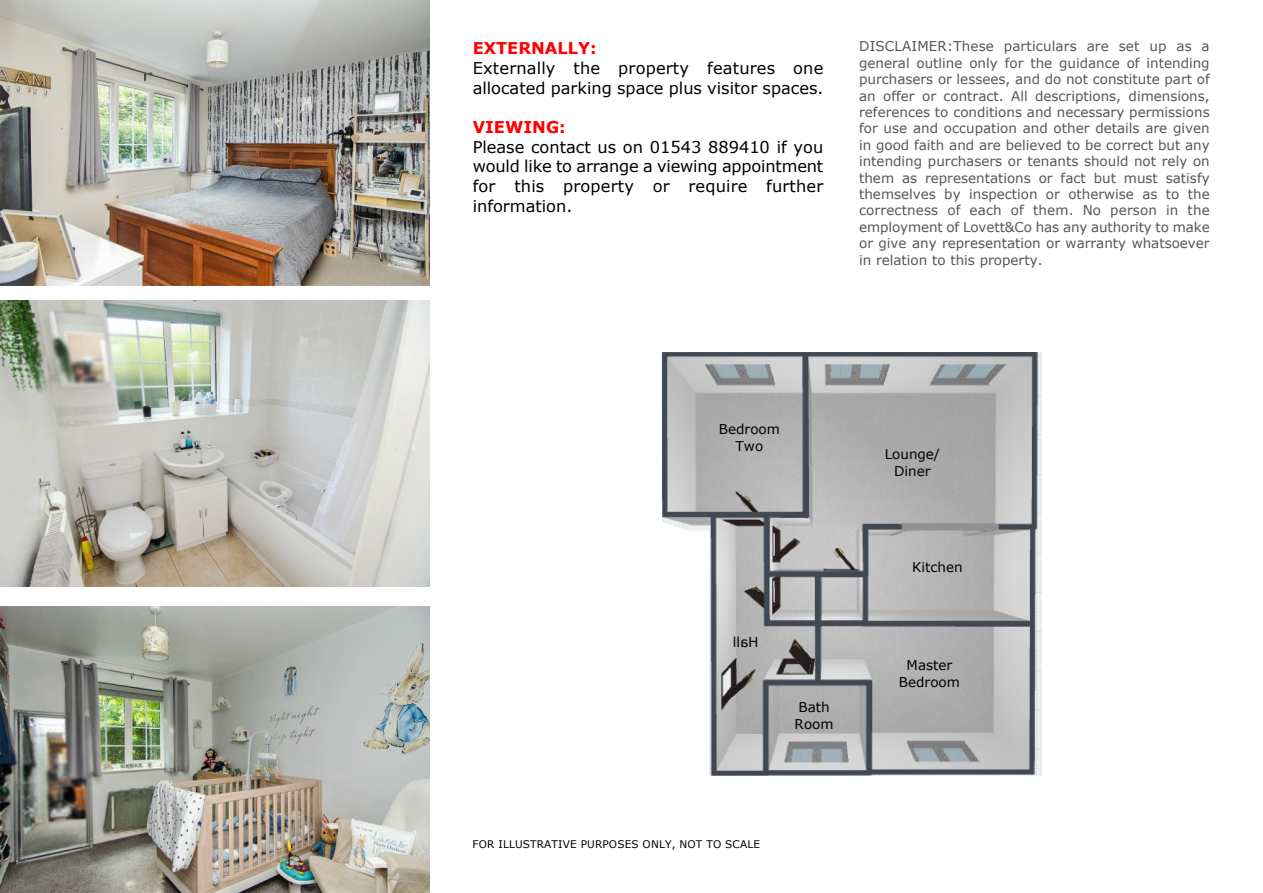
<style>
.page{position:relative;width:1263px;height:893px;background:#fff}
.page>*{position:absolute;margin:0;border:0;box-sizing:border-box;transform-origin:0 0}
.t1{font:16.2px/19.8px "Verdana";letter-spacing:.01em;color:#000}
.t2{font:700 16.2px "Verdana";color:#f00}
.t3{font:13.5px/16.4px "Verdana";color:#565656;text-align:justify}
.t4{font:13.5px/16.4px "Verdana";color:#000;text-align:center}
.t5{font:10.5px "Verdana";letter-spacing:.015em;color:#000}
</style>
<div class="page">
<img style="left:0;top:300px;width:429px;height:286px">
<img style="left:0;top:0;width:429px;height:286px">
<img style="left:0;top:607px;width:429px;height:286px">
<img style="left:662px;top:352px;width:380px;height:424px">
<div style="left:621px;top:530px;width:89px;height:252px;background:#fff"></div>
<svg style="left:662px;top:495px;width:95px;height:263px"></svg>
<p class="t2" style="left:473px;top:42px;width:125px">EXTERNALLY:</p>
<p class="t1" style="left:473px;top:59px;width:352px">Externally the property features one allocated parking space plus visitor spaces.</p>
<p class="t2" style="left:473px;top:121px;width:94px">VIEWING:</p>
<p class="t1" style="left:473px;top:138px;width:352px;text-align:justify">Please contact us on 01543 889410 if you would like to arrange a viewing appointment for this property or require further information.</p>
<p class="t3" style="left:859px;top:39px;width:352px">DISCLAIMER:These particulars are set up as a general outline only for the guidance of intending purchasers or lessees, and do not constitute part of an offer or contract. All descriptions, dimensions, references to conditions and necessary permissions for use and occupation and other details are given in good faith and are believed to be correct but any intending purchasers or tenants should not rely on them as representations or fact but must satisfy themselves by inspection or otherwise as to the correctness of each of them. No person in the employment of Lovett&amp;Co has any authority to make or give any representation or warranty whatsoever in relation to this property.</p>
<p class="t4" style="left:719px;top:422px;width:63px">Bedroom<br>Two</p>
<p class="t4" style="left:795px;top:700px;width:40px;text-align:left">Bath<br>Room</p>
<p class="t5" style="left:472px;top:840px;width:289px">FOR ILLUSTRATIVE PURPOSES ONLY, NOT TO SCALE</p>
<p class="t4" style="left:885px;top:447px;width:57px">Lounge/<br>Diner</p>
<p class="t4" style="left:912px;top:560px;width:52px">Kitchen</p>
<p class="t4" style="left:899px;top:658px;width:63px">Master<br>Bedroom</p>
</div>
